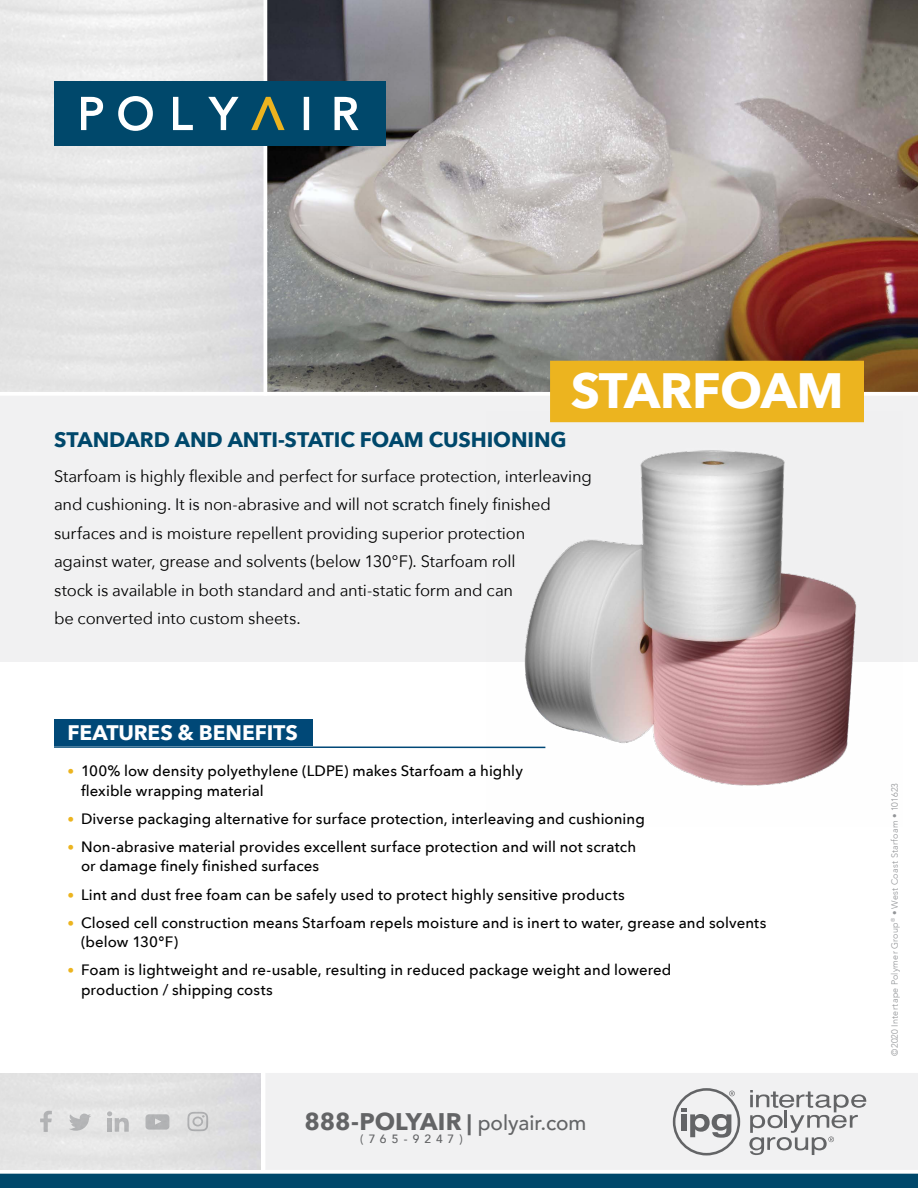
<style>
.page{position:relative;width:918px;height:1188px;background:#fff}
.page>*{position:absolute;margin:0;border:0;box-sizing:border-box;transform-origin:0 0}
.t1{font:700 49.5px "Avenir Next";letter-spacing:-.01em;color:#fff}
.t2{font:700 24px "Avenir Next";letter-spacing:-.005em;color:#636466}
.t3{font:700 21px "Avenir Next";letter-spacing:-.005em;color:#00486b}
.t4{font:700 21px "Avenir Next";letter-spacing:-.005em;color:#fff}
.t5{font:16.5px/28.5px "Avenir Next";letter-spacing:-.01em;color:#000}
.t6{font:500 15px/19.5px "Avenir Next";letter-spacing:.005em;color:#000}
.t7{font:500 12px "Avenir";letter-spacing:.41em;color:#636466}
.t8{font:300 9px "Avenir";letter-spacing:.03em;color:#939598}
.s1{font-size:13.5px;color:#ecb41f}
.s2{font-size:21px}
.s3{font-family:"Avenir";font-weight:500;font-size:21px}
</style>
<div class="page">
<img style="left:267px;top:0;width:651px;height:247px">
<div style="left:0;top:394px;width:918px;height:268px;background:#f1f1f2"></div>
<svg style="left:267px;top:247px;width:651px;height:145px;background:#8b7871"></svg>
<hr style="left:0;top:392px;width:918px;height:4px;background:#fff">
<div style="left:264px;top:1072px;width:654px;height:98px;background:#f1f1f2"></div>
<hr style="left:262px;top:1070px;width:3px;height:104px;background:#fff">
<div style="left:0;top:1174px;width:918px;height:14px;background:#00486b"></div>
<svg style="left:0;top:1173px;width:918px;height:1px"></svg>
<svg style="left:749px;top:1090px;width:117px;height:65px"></svg>
<svg style="left:673px;top:1088px;width:67px;height:67px"></svg>
<hr style="left:0;top:1069px;width:918px;height:4px;background:#fff">
<div style="left:54px;top:81px;width:332px;height:65px;background:#00486b"></div>
<svg style="left:81px;top:97px;width:22px;height:33px"></svg>
<svg style="left:118px;top:96px;width:35px;height:35px"></svg>
<svg style="left:173px;top:97px;width:20px;height:33px"></svg>
<svg style="left:208px;top:97px;width:31px;height:33px"></svg>
<svg style="left:304px;top:97px;width:5px;height:33px"></svg>
<svg style="left:335px;top:97px;width:24px;height:33px"></svg>
<svg style="left:251px;top:97px;width:34px;height:33px"></svg>
<img style="left:487px;top:422px;width:377px;height:364px">
<hr style="left:54px;top:746px;width:491px;height:2px;background:#004877">
<div style="left:54px;top:719px;width:258px;height:27px;background:#004877"></div>
<div style="left:550px;top:361px;width:314px;height:61px;background:#ecb41f"></div>
<svg style="left:40px;top:1111px;width:15px;height:21px"></svg>
<svg style="left:107px;top:1111px;width:25px;height:21px"></svg>
<svg style="left:146px;top:1114px;width:26px;height:16px"></svg>
<svg style="left:69px;top:1114px;width:25px;height:17px"></svg>
<svg style="left:187px;top:1112px;width:24px;height:19px"></svg>
<h1 class="t1" style="left:571px;top:348px;width:274px">STARFOAM</h1>
<h3 class="t3" style="left:54px;top:421px;width:514px">STANDARD AND ANTI-STATIC FOAM CUSHIONING</h3>
<p class="t5" style="left:54px;top:461px;width:539px">Starfoam is highly flexible and perfect for surface protection, interleaving and cushioning. It is non-abrasive and will not scratch finely finished surfaces and is moisture repellent providing superior protection<br>against water, grease and solvents (below 130°F). Starfoam roll<br>stock is available in both standard and anti-static form and can<br>be converted into custom sheets.</p>
<h3 class="t4" style="left:68px;top:715px;width:232px">FEATURES &amp; BENEFITS</h3>
<p class="t6" style="left:81px;top:761px;width:443px;text-indent:-14px"><span class="s1">•</span> 100% low density polyethylene (LDPE) makes Starfoam a highly flexible wrapping material</p>
<p class="t6" style="left:68px;top:808px;width:579px"><span class="s1">•</span> Diverse packaging alternative for surface protection, interleaving and cushioning</p>
<p class="t6" style="left:81px;top:836px;width:557px;text-indent:-14px"><span class="s1">•</span> Non-abrasive material provides excellent surface protection and will not scratch or damage finely finished surfaces</p>
<p class="t6" style="left:68px;top:884px;width:559px"><span class="s1">•</span> Lint and dust free foam can be safely used to protect highly sensitive products</p>
<p class="t6" style="left:81px;top:912px;width:687px;text-indent:-14px"><span class="s1">•</span> Closed cell construction means Starfoam repels moisture and is inert to water, grease and solvents (below 130°F)</p>
<p class="t6" style="left:81px;top:960px;width:592px;text-indent:-14px"><span class="s1">•</span> Foam is lightweight and re-usable, resulting in reduced package weight and lowered production / shipping costs</p>
<h2 class="t2" style="left:304px;top:1101px;width:283px">888-POLYAIR <span class="s2">|</span> <span class="s3">polyair.com</span></h2>
<p class="t7" style="left:360px;top:1128px;width:104px">(765-9247)</p>
<p class="t8" style="left:889px;top:1056px;width:274px;rotate:-90deg">©2020 Intertape Polymer Group<sup>®</sup> • West Coast Starfoam • 101623</p>
</div>
